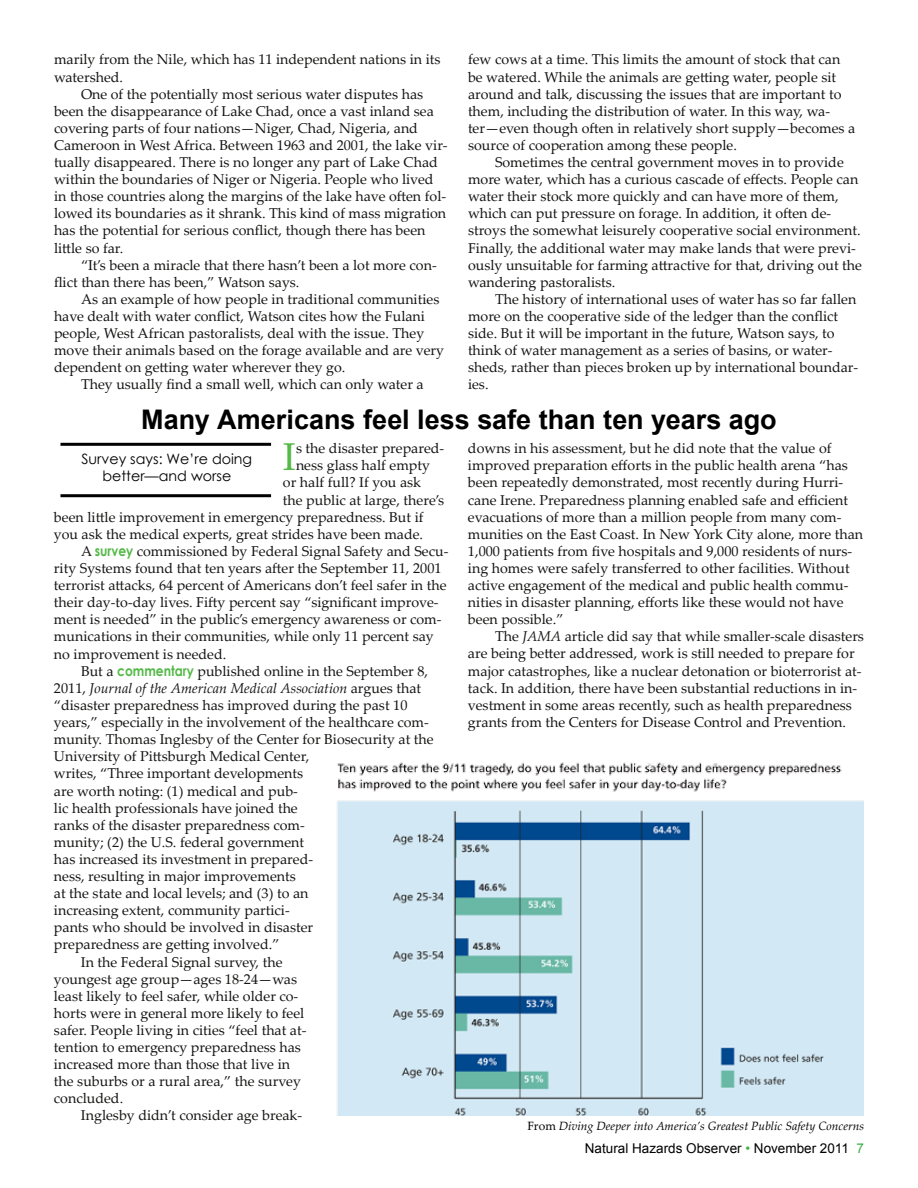
<style>
.page{position:relative;width:918px;height:1188px;background:#fff}
.page>*{position:absolute;margin:0;border:0;box-sizing:border-box;transform-origin:0 0}
.t1{font:38.85px "Palatino Linotype";color:#54b948}
.t2{font:700 27px "Arial";color:#000}
.t3{font:14.25px/17.1px "Palatino Linotype";color:#141413}
.t4{font:italic 14.25px "Palatino Linotype";color:#141413}
.t5{font:14.25px/17.1px "Century Gothic";color:#000;text-align:center}
.t6{font:13.5px "Arial";color:#000}
.t7{font:italic 12px "Palatino Linotype";color:#000}
.s1{font-family:"Century Gothic";font-weight:700;color:#54b948}
.s2{font-style:normal}
.s3{font-style:italic}
.s4{color:#41ad49}
</style>
<div class="page">
<img style="left:337px;top:762px;width:527px;height:354px">
<hr style="left:60px;top:443px;width:211px;height:3px;background:#000">
<hr style="left:60px;top:494px;width:211px;height:3px;background:#000">
<p class="t3" style="left:54px;top:50px;width:388px">marily from the Nile, which has 11 independent nations in its watershed.</p>
<p class="t3" style="left:54px;top:85px;width:395px;text-indent:27px">One of the potentially most serious water disputes has been the disappearance of Lake Chad, once a vast inland sea covering parts of four nations—Niger, Chad, Nigeria, and Cameroon in West Africa. Between 1963 and 2001, the lake vir&shy;tually disappeared. There is no longer any part of Lake Chad within the boundaries of Niger or Nigeria. People who lived in those countries along the margins of the lake have often fol&shy;lowed its boundaries as it shrank. This kind of mass migration has the potential for serious conflict, though there has been little so far.</p>
<p class="t3" style="left:54px;top:256px;width:384px;text-indent:27px">“It’s been a miracle that there hasn’t been a lot more con&shy;flict than there has been,” Watson says.</p>
<p class="t3" style="left:54px;top:290px;width:392px;text-indent:27px">As an example of how people in traditional communities have dealt with water conflict, Watson cites how the Fulani people, West African pastoralists, deal with the issue. They move their animals based on the forage available and are very dependent on getting water wherever they go.</p>
<p class="t3" style="left:81px;top:375px;width:344px">They usually find a small well, which can only water a</p>
<p class="t3" style="left:468px;top:50px;width:389px">few cows at a time. This limits the amount of stock that can be watered. While the animals are getting water, people sit around and talk, discussing the issues that are important to them, including the distribution of water. In this way, wa&shy;ter—even though often in relatively short supply—becomes a source of cooperation among these people.</p>
<p class="t3" style="left:468px;top:153px;width:396px;text-indent:27px">Sometimes the central government moves in to provide more water, which has a curious cascade of effects. People can water their stock more quickly and can have more of them, which can put pressure on forage. In addition, it often de&shy;stroys the somewhat leisurely cooperative social environment.<br>Finally, the additional water may make lands that were previ&shy;ously unsuitable for farming attractive for that, driving out the wandering pastoralists.</p>
<p class="t3" style="left:468px;top:290px;width:392px;text-indent:27px">The history of international uses of water has so far fallen more on the cooperative side of the ledger than the conflict side. But it will be important in the future, Watson says, to think of water management as a series of basins, or water&shy;sheds, rather than pieces broken up by international boundar&shy;ies.</p>
<h2 class="t2" style="left:141px;top:402px;width:637px">Many Americans feel less safe than ten years ago</h2>
<h1 class="t1" style="left:283px;top:430px;width:15px">I</h1>
<p class="t3" style="left:296px;top:439px;width:150px">s the disaster prepared-</p>
<p class="t5" style="left:81px;top:450px;width:172px">Survey says: We’re doing better—and worse</p>
<p class="t3" style="left:296px;top:456px;width:136px">ness glass half empty</p>
<p class="t3" style="left:283px;top:473px;width:140px">or half full? If you ask</p>
<p class="t3" style="left:283px;top:491px;width:163px">the public at large, there’s</p>
<p class="t3" style="left:54px;top:508px;width:371px">been little improvement in emergency preparedness. But if</p>
<p class="t3" style="left:54px;top:525px;width:371px">you ask the medical experts, great strides have been made.</p>
<p class="t3" style="left:81px;top:542px;width:369px">A <span class="s1">survey</span> commissioned by Federal Signal Safety and Secu-</p>
<p class="t3" style="left:54px;top:559px;width:389px">rity Systems found that ten years after the September 11, 2001</p>
<p class="t3" style="left:54px;top:576px;width:394px">terrorist attacks, 64 percent of Americans don’t feel safer in the</p>
<p class="t3" style="left:54px;top:593px;width:386px">their day-to-day lives. Fifty percent say “significant improve-</p>
<p class="t3" style="left:54px;top:610px;width:389px">ment is needed” in the public’s emergency awareness or com-</p>
<p class="t3" style="left:54px;top:628px;width:381px">munications in their communities, while only 11 percent say</p>
<p class="t3" style="left:54px;top:645px;width:174px">no improvement is needed.</p>
<p class="t3" style="left:81px;top:662px;width:349px">But a <span class="s1">commentary</span> published online in the September 8,</p>
<p class="t4" style="left:54px;top:678px;width:369px"><span class="s2">2011,</span> Journal of the American Medical Association <span class="s2">argues that</span></p>
<p class="t3" style="left:54px;top:696px;width:355px">“disaster preparedness has improved during the past 10</p>
<p class="t3" style="left:54px;top:713px;width:376px">years,” especially in the involvement of the healthcare com-</p>
<p class="t3" style="left:54px;top:730px;width:381px">munity. Thomas Inglesby of the Center for Biosecurity at the</p>
<p class="t3" style="left:54px;top:747px;width:257px">University of Pittsburgh Medical Center,</p>
<p class="t3" style="left:54px;top:764px;width:251px">writes, “Three important developments</p>
<p class="t3" style="left:54px;top:782px;width:245px">are worth noting: (1) medical and pub-</p>
<p class="t3" style="left:54px;top:799px;width:245px">lic health professionals have joined the</p>
<p class="t3" style="left:54px;top:816px;width:252px">ranks of the disaster preparedness com-</p>
<p class="t3" style="left:54px;top:833px;width:252px">munity; (2) the U.S. federal government</p>
<p class="t3" style="left:54px;top:850px;width:261px">has increased its investment in prepared-</p>
<p class="t3" style="left:54px;top:867px;width:243px">ness, resulting in major improvements</p>
<p class="t3" style="left:54px;top:884px;width:256px">at the state and local levels; and (3) to an</p>
<p class="t3" style="left:54px;top:901px;width:237px">increasing extent, community partici-</p>
<p class="t3" style="left:54px;top:918px;width:261px">pants who should be involved in disaster</p>
<p class="t3" style="left:54px;top:935px;width:227px">preparedness are getting involved.”</p>
<p class="t3" style="left:81px;top:953px;width:203px">In the Federal Signal survey, the</p>
<p class="t3" style="left:54px;top:970px;width:245px">youngest age group—ages 18-24—was</p>
<p class="t3" style="left:54px;top:987px;width:246px">least likely to feel safer, while older co-</p>
<p class="t3" style="left:54px;top:1004px;width:252px">horts were in general more likely to feel</p>
<p class="t3" style="left:54px;top:1021px;width:254px">safer. People living in cities “feel that at-</p>
<p class="t3" style="left:54px;top:1038px;width:248px">tention to emergency preparedness has</p>
<p class="t3" style="left:54px;top:1055px;width:238px">increased more than those that live in</p>
<p class="t3" style="left:54px;top:1072px;width:248px">the suburbs or a rural area,” the survey</p>
<p class="t3" style="left:54px;top:1089px;width:71px">concluded.</p>
<p class="t3" style="left:81px;top:1106px;width:223px">Inglesby didn’t consider age break-</p>
<p class="t3" style="left:468px;top:439px;width:397px">downs in his assessment, but he did note that the value of improved preparation efforts in the public health arena “has been repeatedly demonstrated, most recently during Hurri&shy;cane Irene. Preparedness planning enabled safe and efficient evacuations of more than a million people from many com&shy;munities on the East Coast. In New York City alone, more than 1,000 patients from five hospitals and 9,000 residents of nurs&shy;ing homes were safely transferred to other facilities. Without active engagement of the medical and public health commu&shy;nities in disaster planning, efforts like these would not have been possible.”</p>
<p class="t3" style="left:468px;top:627px;width:398px;text-indent:27px">The <span class="s3">JAMA</span> article did say that while smaller-scale disasters are being better addressed, work is still needed to prepare for major catastrophes, like a nuclear detonation or bioterrorist at&shy;tack. In addition, there have been substantial reductions in in&shy;vestment in some areas recently, such as health preparedness grants from the Centers for Disease Control and Prevention.</p>
<p class="t7" style="left:527px;top:1117px;width:338px"><span class="s2">From</span> Diving Deeper into America’s Greatest Public Safety Concerns</p>
<p class="t6" style="left:585px;top:1139px;width:281px">Natural Hazards Observer <span class="s4">•</span> November 2011 <span class="s4">7</span></p>
</div>
